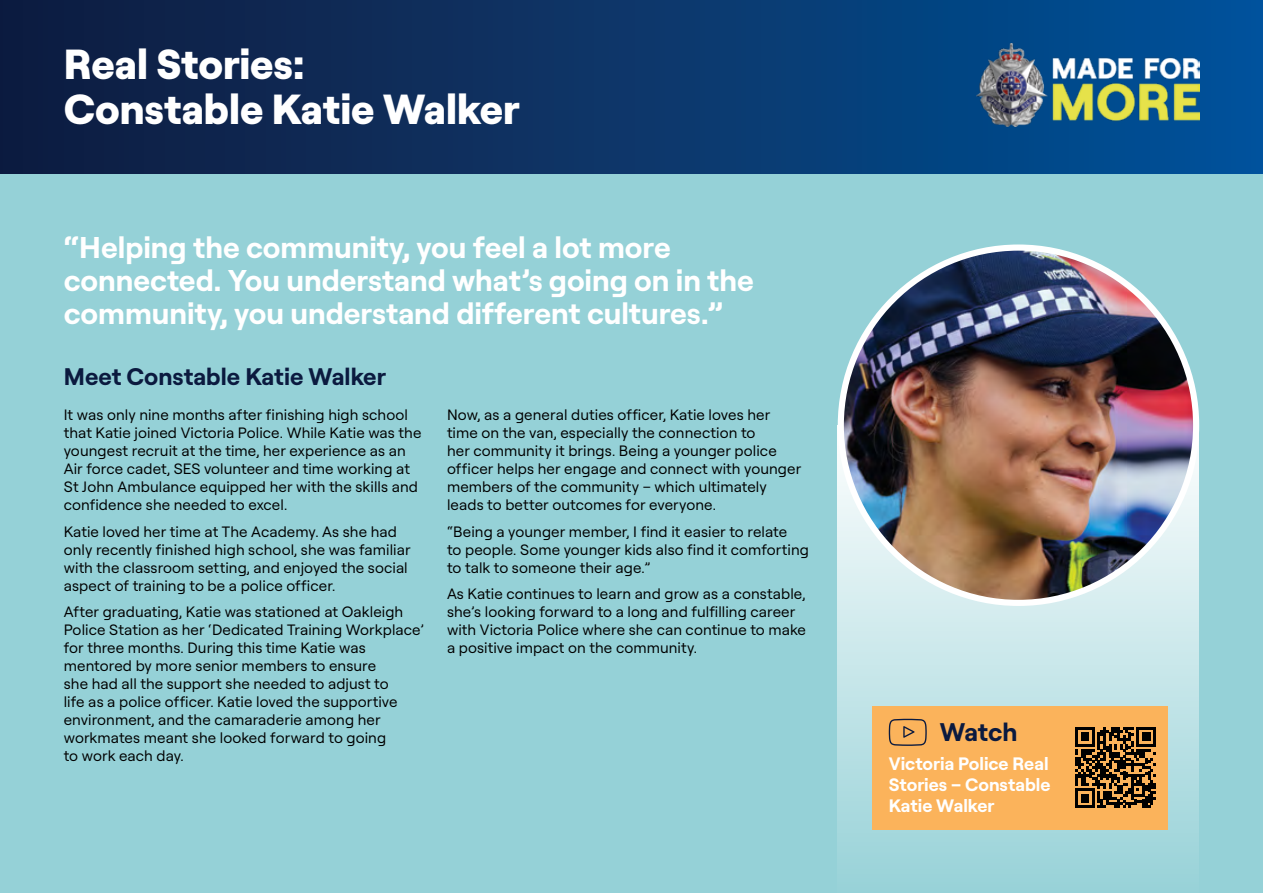
<style>
.page{position:relative;width:1263px;height:893px;background:#fff}
.page>*{position:absolute;margin:0;border:0;box-sizing:border-box;transform-origin:0 0}
.Page_Head__H2{font:800 42px/45px "Roobert";color:#fff}
.Intro_para__P{font:700 30px/33px "Roobert";color:#fff}
.t1{font:700 25.5px "Roobert";letter-spacing:-.01em;color:#0b1a3f}
.Subhead_1__H3{font:700 24px "Roobert";color:#0b1a3f}
.t2{font:700 18px/21px "Roobert";color:#fff;text-align:justify}
.Body__P{font:15px/18px "Roobert";letter-spacing:.005em;color:#000}
</style>
<div class="page">
<div style="left:0;top:173px;width:1263px;height:720px;background:#95d1d7"></div>
<div style="left:0;top:0;width:1263px;height:173px;background:linear-gradient(to right,#121b3d,#00529a)"></div>
<img style="left:977px;top:44px;width:222px;height:82px">
<div style="left:838px;top:425px;width:361px;height:468px;background:linear-gradient(to bottom,#fff,#97d1d6)"></div>
<img style="left:841px;top:248px;width:355px;height:355px;border-radius:178px">
<div style="left:872px;top:706px;width:295px;height:123px;background:#fbb35b"></div>
<svg style="left:889px;top:719px;width:38px;height:27px"></svg>
<svg style="left:1075px;top:727px;width:81px;height:81px"></svg>
<h2 class="Page_Head__H2" style="left:64px;top:39px;width:458px">Real Stories:<br>Constable Katie Walker</h2>
<p class="Intro_para__P" style="left:64px;top:229px;width:692px">“Helping the community, you feel a lot more connected. You understand what’s going on in the community, you understand different cultures.”</p>
<h3 class="Subhead_1__H3" style="left:64px;top:359px;width:324px">Meet Constable Katie Walker</h3>
<p class="Body__P" style="left:64px;top:405px;width:359px">It was only nine months after finishing high school that Katie joined Victoria Police. While Katie was the youngest recruit at the time, her experience as an Air force cadet, SES volunteer and time working at St John Ambulance equipped her with the skills and confidence she needed to excel.</p>
<p class="Body__P" style="left:64px;top:521px;width:348px">Katie loved her time at The Academy. As she had only recently finished high school, she was familiar with the classroom setting, and enjoyed the social aspect of training to be a police officer.</p>
<p class="Body__P" style="left:64px;top:602px;width:362px">After graduating, Katie was stationed at Oakleigh Police Station as her ‘Dedicated Training Workplace’ for three months. During this time Katie was mentored by more senior members to ensure<br>she had all the support she needed to adjust to<br>life as a police officer. Katie loved the supportive environment, and the camaraderie among her workmates meant she looked forward to going<br>to work each day.</p>
<p class="Body__P" style="left:447px;top:405px;width:356px">Now, as a general duties officer, Katie loves her time on the van, especially the connection to<br>her community it brings. Being a younger police officer helps her engage and connect with younger members of the community – which ultimately leads to better outcomes for everyone.</p>
<p class="Body__P" style="left:447px;top:521px;width:363px">“Being a younger member, I find it easier to relate<br>to people. Some younger kids also find it comforting to talk to someone their age.”</p>
<p class="Body__P" style="left:447px;top:584px;width:360px">As Katie continues to learn and grow as a constable, she’s looking forward to a long and fulfilling career with Victoria Police where she can continue to make a positive impact on the community.</p>
<h3 class="t1" style="left:940px;top:713px;width:79px">Watch</h3>
<p class="t2" style="left:889px;top:752px;width:163px">Victoria Police Real Stories – Constable Katie Walker</p>
</div>
